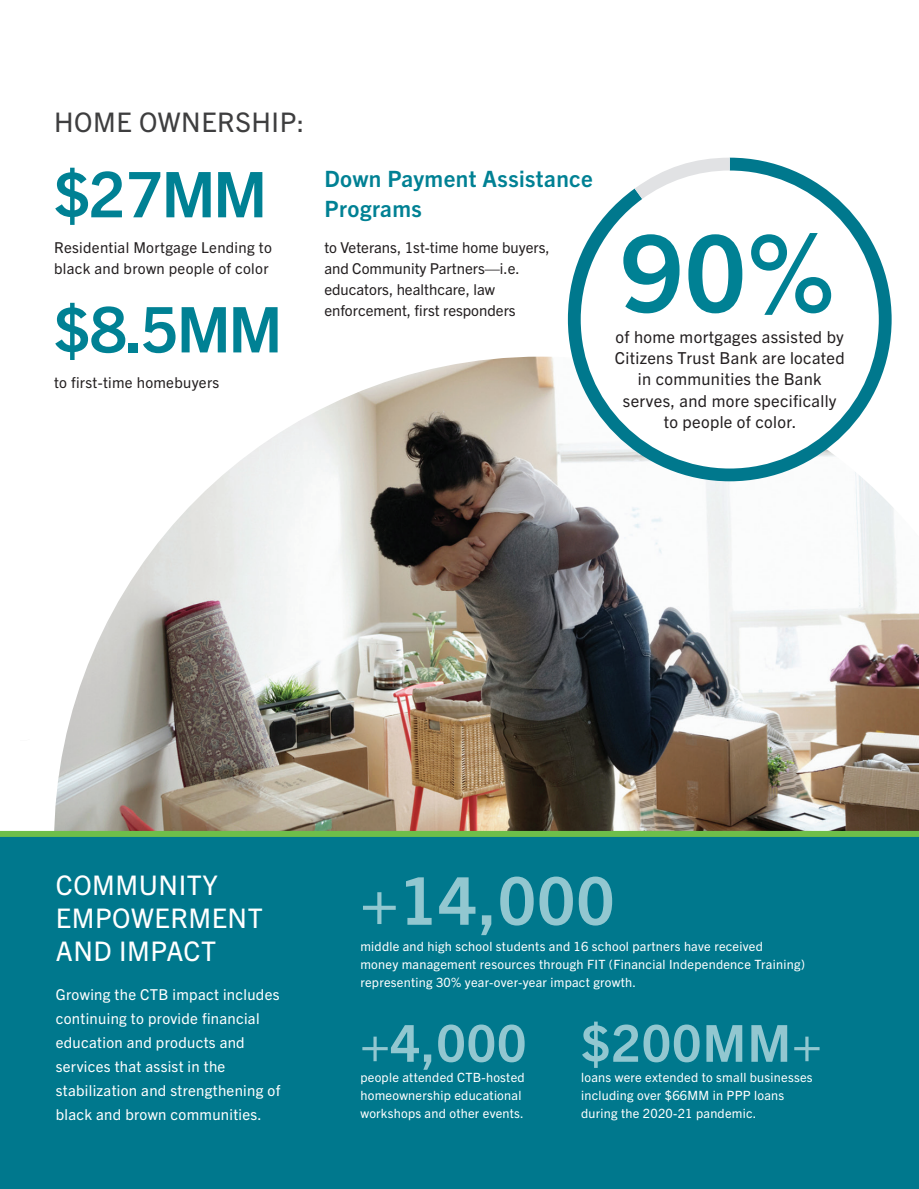
<style>
.page{position:relative;width:919px;height:1189px;background:#fff}
.page>*{position:absolute;margin:0;border:0;box-sizing:border-box;transform-origin:0 0}
.t1{font:700 106.5px "Trade Gothic Next LT Pro";color:#008194}
.t2{font:700 66px "Trade Gothic Next LT Pro";color:#92c7d0}
.t3{font:700 63px "Trade Gothic Next LT Pro";letter-spacing:-.02em;color:#008194}
.t4{font:700 51px "Trade Gothic Next LT Pro";letter-spacing:.02em;color:#92c7d0}
.t5{font:27px/33px "Trade Gothic Next LT Pro";letter-spacing:.02em;color:#fff}
.t6{font:27px "Trade Gothic Next LT Pro";letter-spacing:.02em;color:#3e3e3f}
.t7{font:700 22.5px/30px "Trade Gothic Next LT Pro";letter-spacing:.02em;color:#008194}
.t8{font:16.5px/21px "Trade Gothic Next LT Pro";letter-spacing:.02em;color:#231f20;text-align:center}
.t9{font:15px/24px "Trade Gothic Next LT Pro";letter-spacing:.02em;color:#fff}
.t10{font:15px/21px "Trade Gothic Next LT Pro";color:#231f20}
.t11{font:15px/21px "Trade Gothic Next LT Pro";letter-spacing:.02em;color:#231f20}
.t12{font:12.75px/18px "Trade Gothic Next LT Pro";letter-spacing:.02em;color:#fff}
</style>
<div class="page">
<img style="left:54px;top:356px;width:864px;height:474px">
<div style="left:0;top:833px;width:918px;height:355px;background:#00788d"></div>
<div style="left:0;top:830px;width:918px;height:6px;background:#6ebe4a"></div>
<svg style="left:567px;top:158px;width:324px;height:323px"></svg>
<svg style="left:634px;top:158px;width:95px;height:41px"></svg>
<h3 class="t6" style="left:54px;top:103px;width:252px">HOME OWNERSHIP:</h3>
<h3 class="t3" style="left:54px;top:150px;width:215px">$27MM</h3>
<p class="t11" style="left:54px;top:236px;width:219px">Residential Mortgage Lending to black and brown people of color</p>
<h3 class="t3" style="left:54px;top:285px;width:230px">$8.5MM</h3>
<p class="t11" style="left:54px;top:370px;width:167px">to first-time homebuyers</p>
<h3 class="t7" style="left:324px;top:162px;width:270px">Down Payment Assistance<br>Programs</h3>
<p class="t10" style="left:324px;top:236px;width:227px">to Veterans, 1st-time home buyers, and Community Partners—i.e. educators, healthcare, law enforcement, first responders</p>
<h1 class="t1" style="left:621px;top:199px;width:214px">90%</h1>
<p class="t8" style="left:614px;top:347px;width:231px">Citizens Trust Bank are located in communities the Bank serves, and more specifically to people of color.</p>
<p class="t8" style="left:615px;top:326px;width:230px">of home mortgages assisted by</p>
<h3 class="t5" style="left:56px;top:866px;width:208px">COMMUNITY<br>EMPOWERMENT<br>AND IMPACT</h3>
<p class="t9" style="left:56px;top:981px;width:226px">Growing the CTB impact includes continuing to provide financial education and products and services that assist in the stabilization and strengthening of black and brown communities.</p>
<h2 class="t2" style="left:360px;top:854px;width:255px">+14,000</h2>
<p class="t12" style="left:360px;top:936px;width:446px">middle and high school students and 16 school partners have received<br>money management resources through FIT (Financial Independence Training) representing 30% year-over-year impact growth.</p>
<h3 class="t4" style="left:360px;top:1007px;width:167px">+4,000</h3>
<p class="t12" style="left:360px;top:1066px;width:166px">people attended CTB-hosted homeownership educational workshops and other events.</p>
<h3 class="t4" style="left:581px;top:1007px;width:242px">$200MM+</h3>
<p class="t12" style="left:581px;top:1066px;width:233px">loans were extended to small businesses including over $66MM in PPP loans during the 2020-21 pandemic.</p>
</div>
